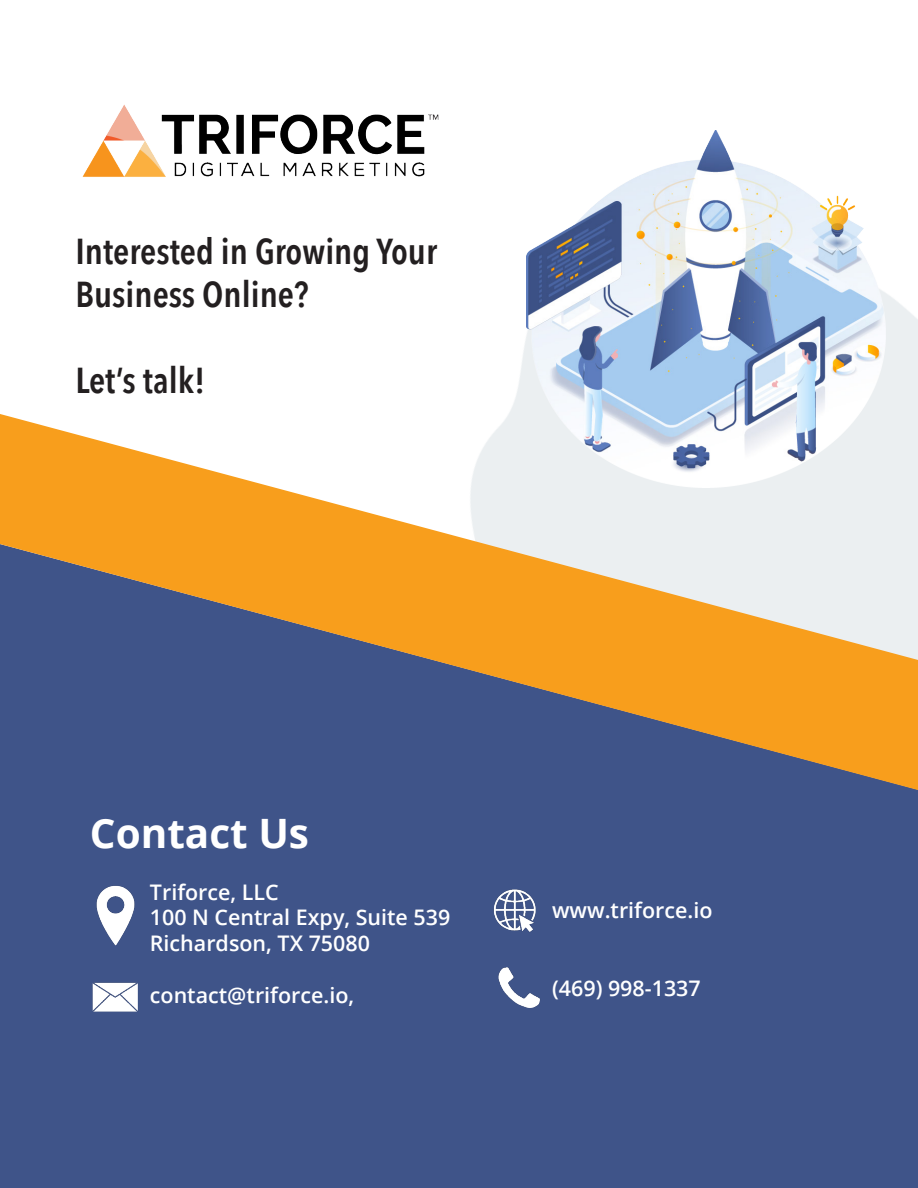
<style>
.page{position:relative;width:918px;height:1188px;background:#fff}
.page>*{position:absolute;margin:0;border:0;box-sizing:border-box;transform-origin:0 0}
.t1{font:700 40.5px "Open Sans";color:#fff}
.t2{font:600 36px/43.2px "Avenir Next Condensed";color:#231f20}
.t3{font:600 21.45px "Open Sans";color:#fff}
</style>
<div class="page">
<div style="left:0;top:790px;width:918px;height:398px;background:#3f5489"></div>
<img style="left:509px;top:254px;width:409px;height:160px">
<svg style="left:0;top:414px;width:918px;height:376px;background:#b49b7d"></svg>
<img style="left:527px;top:130px;width:358px;height:358px">
<img style="left:91px;top:883px;width:49px;height:66px">
<img style="left:91px;top:973px;width:48px;height:48px">
<img style="left:488px;top:883px;width:55px;height:56px">
<img style="left:495px;top:964px;width:48px;height:48px">
<img style="left:82px;top:105px;width:357px;height:72px">
<p class="t2" style="left:75px;top:229px;width:363px">Interested in Growing Your<br>Business Online?</p>
<p class="t2" style="left:75px;top:358px;width:132px">Let’s talk!</p>
<p class="t1" style="left:90px;top:804px;width:221px">Contact Us</p>
<p class="t3" style="left:150px;top:877px;width:130px">Triforce, LLC</p>
<p class="t3" style="left:150px;top:903px;width:302px">100 N Central Expy, Suite 539</p>
<p class="t3" style="left:150px;top:929px;width:222px">Richardson, TX 75080</p>
<p class="t3" style="left:150px;top:980px;width:206px">contact@triforce.io,</p>
<p class="t3" style="left:552px;top:896px;width:162px">www.triforce.io</p>
<p class="t3" style="left:552px;top:973px;width:150px">(469) 998-1337</p>
</div>
